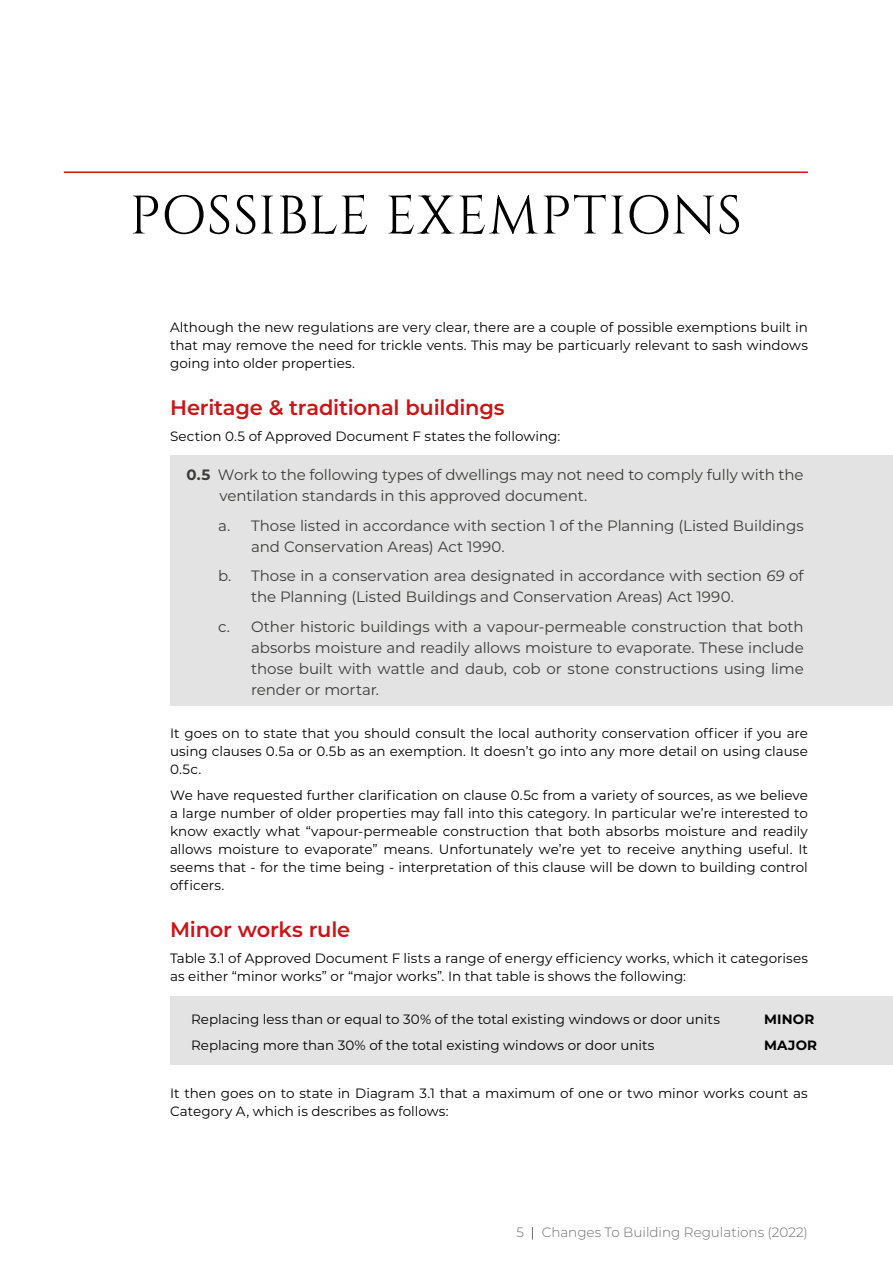
<style>
.page{position:relative;width:893px;height:1263px;background:#fff}
.page>*{position:absolute;margin:0;border:0;box-sizing:border-box;transform-origin:0 0}
.t1{font:54px "Cinzel";letter-spacing:.01em;color:#000}
.t2{font:600 21px "Montserrat";letter-spacing:-.01em;color:#cd1316}
.t3{font:15px/21px "Montserrat";letter-spacing:-.005em;color:#3c3c3b}
.t4{font:13.5px/18px "Montserrat";color:#000;text-align:justify}
.t5{font:300 13.5px "Montserrat";color:#706f6f}
.t6{font:700 13.5px "Montserrat";letter-spacing:.015em;color:#000}
.s1{font-weight:700}
.s2{font-style:italic}
.s3{color:#000}
</style>
<div class="page">
<hr style="left:64px;top:171px;width:744px;height:2px;background:#cd1316">
<div style="left:170px;top:455px;width:723px;height:251px;background:#e3e3e3"></div>
<div style="left:170px;top:996px;width:723px;height:68px;background:#e3e3e3"></div>
<h1 class="t1" style="left:130px;top:181px;width:614px">POSSIBLE EXEMPTIONS</h1>
<p class="t4" style="left:170px;top:318px;width:639px">Although the new regulations are very clear, there are a couple of possible exemptions built in that may remove the need for trickle vents. This may be particuarly relevant to sash windows going into older properties.</p>
<h2 class="t2" style="left:170px;top:392px;width:336px">Heritage &amp; traditional buildings</h2>
<p class="t4" style="left:170px;top:427px;width:392px">Section 0.5 of Approved Document F states the following:</p>
<p class="t3" style="left:220px;top:464px;width:586px;text-indent:-33px"><span class="s1">0.5</span> Work to the following types of dwellings may not need to comply fully with the ventilation standards in this approved document.</p>
<p class="t3" style="left:251px;top:515px;width:554px;text-indent:-33px">a. Those listed in accordance with section 1 of the Planning (Listed Buildings and Conservation Areas) Act 1990.</p>
<p class="t3" style="left:251px;top:565px;width:554px;text-indent:-33px">b. Those in a conservation area designated in accordance with section <span class="s2">69</span> of the Planning (Listed Buildings and Conservation Areas) Act 1990.</p>
<p class="t3" style="left:251px;top:616px;width:554px;text-align:justify;text-indent:-33px">c. Other historic buildings with a vapour-permeable construction that both absorbs moisture and readily allows moisture to evaporate. These include those built with wattle and daub, cob or stone constructions using lime render or mortar.</p>
<p class="t4" style="left:170px;top:723px;width:639px">It goes on to state that you should consult the local authority conservation officer if you are using clauses 0.5a or 0.5b as an exemption. It doesn’t go into any more detail on using clause 0.5c.</p>
<p class="t4" style="left:170px;top:786px;width:639px">We have requested further clarification on clause 0.5c from a variety of sources, as we believe a large number of older properties may fall into this category. In particular we’re interested to know exactly what “vapour-permeable construction that both absorbs moisture and readily allows moisture to evaporate” means. Unfortunately we’re yet to receive anything useful. It seems that - for the time being - interpretation of this clause will be down to building control officers.</p>
<h2 class="t2" style="left:170px;top:914px;width:182px">Minor works rule</h2>
<p class="t4" style="left:170px;top:949px;width:639px">Table 3.1 of Approved Document F lists a range of energy efficiency works, which it categorises as either “minor works” or “major works”. In that table is shows the following:</p>
<p class="t4" style="left:191px;top:1009px;width:530px">Replacing less than or equal to 30% of the total existing windows or door units</p>
<p class="t6" style="left:764px;top:1009px;width:52px">MINOR</p>
<p class="t4" style="left:191px;top:1036px;width:465px">Replacing more than 30% of the total existing windows or door units</p>
<p class="t6" style="left:764px;top:1035px;width:55px">MAJOR</p>
<p class="t4" style="left:170px;top:1083px;width:639px">It then goes on to state in Diagram 3.1 that a maximum of one or two minor works count as<br>Category A, which is describes as follows:</p>
<p class="t5" style="left:516px;top:1223px;width:293px">5 <span class="s3">|</span> Changes To Building Regulations (2022)</p>
</div>
